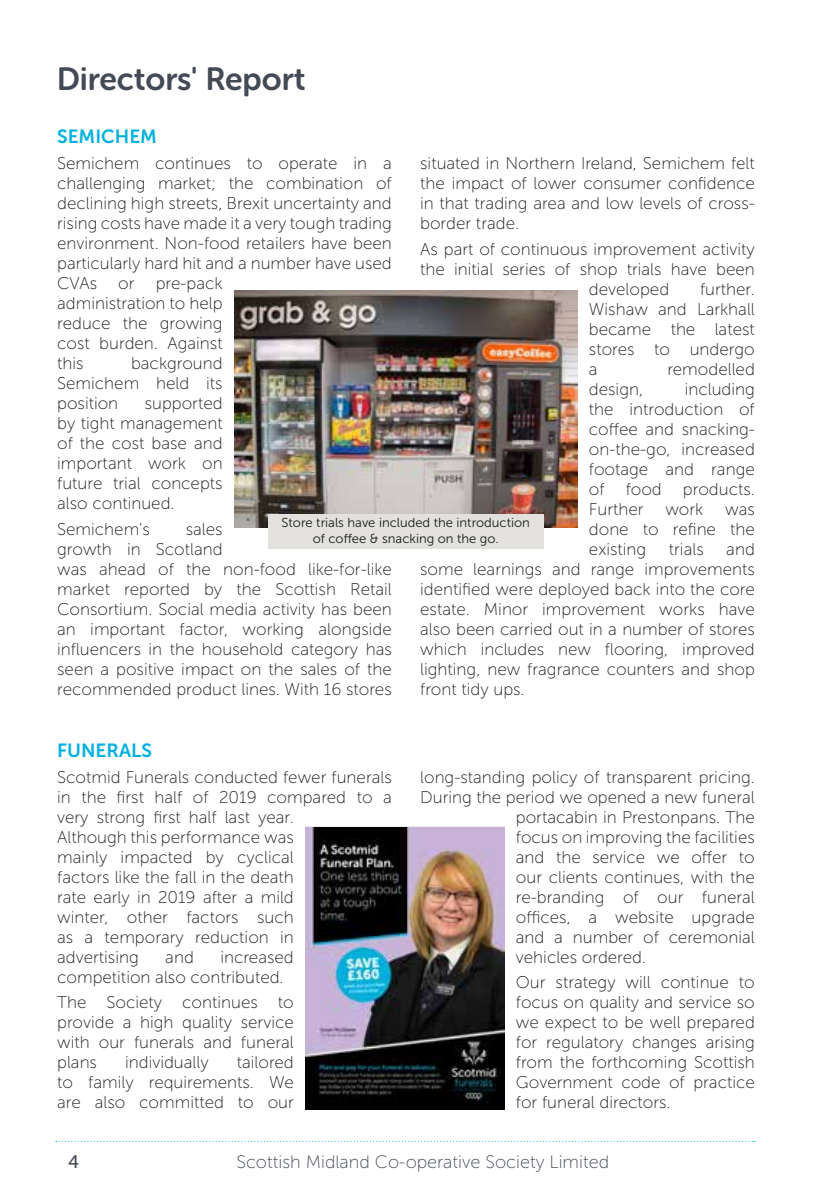
<style>
.page{position:relative;width:840px;height:1191px;background:#fff}
.page>*{position:absolute;margin:0;border:0;box-sizing:border-box;transform-origin:0 0}
.t1{font:32px "Museo Sans Rounded 700";color:#444a55}
.t2{font:19px "Museo Sans 700";color:#00b1dd}
.t3{font:18px "Museo Sans 100";color:#444a55}
.t4{font:18px "Museo Sans 500";color:#444a55}
.t5{font:17px/20px "Museo Sans 100";color:#1d1d1b;text-align:justify}
.t6{font:13px/16px "Museo Sans 300";color:#1d1d1b;text-align:center}
</style>
<div class="page">
<svg style="left:56px;top:1140px;width:697px;height:1px"></svg>
<img style="left:234px;top:291px;width:343px;height:236px">
<img style="left:305px;top:827px;width:199px;height:282px">
<div style="left:268px;top:514px;width:275px;height:35px;background:#e2e1dd"></div>
<h1 class="t1" style="left:57px;top:61px;width:250px">Directors' Report</h1>
<p class="t2" style="left:57px;top:126px;width:101px">SEMICHEM</p>
<p class="t5" style="left:57px;top:153px;width:336px;text-align:left">Semichem continues to operate in a challenging market; the combination of declining high streets, Brexit uncertainty and rising costs have made it a very tough trading environment. Non-food retailers have been particularly hard hit and a number have used<br>CVAs or pre-pack<br>administration to help<br>reduce the growing<br>cost burden. Against<br>this</p>
<p class="t5" style="left:420px;top:153px;width:336px">situated in Northern Ireland, Semichem felt the impact of lower consumer confidence in that trading area and low levels of cross&shy;border trade.</p>
<p class="t5" style="left:420px;top:239px;width:336px">As part of continuous improvement activity</p>
<p class="t5" style="left:420px;top:259px;width:336px">the initial series of shop trials have been</p>
<p class="t5" style="left:588px;top:279px;width:82px">developed</p>
<p class="t5" style="left:588px;top:279px;width:167px;text-indent:111px">further.<br>Wishaw and Larkhall became the latest stores to undergo a</p>
<p class="t5" style="left:57px;top:353px;width:167px;text-indent:74px">background Semichem held its position</p>
<p class="t5" style="left:667px;top:359px;width:89px">remodelled</p>
<p class="t5" style="left:588px;top:379px;width:167px;text-indent:96px">including the introduction of coffee and snacking&shy;on-the-go, increased footage and range of food products.<br>Further</p>
<p class="t5" style="left:588px;top:379px;width:56px">design,</p>
<p class="t5" style="left:57px;top:393px;width:167px;text-indent:87px">supported by tight management of the cost base and important work on future trial concepts also continued.</p>
<p class="t5" style="left:57px;top:519px;width:94px">Semichem's</p>
<p class="t5" style="left:665px;top:499px;width:39px">work</p>
<p class="t5" style="left:588px;top:499px;width:167px;text-indent:136px">was done to refine the existing</p>
<p class="t6" style="left:281px;top:514px;width:250px">Store trials have included the introduction of coffee &amp; snacking on the go.</p>
<p class="t5" style="left:57px;top:519px;width:336px;text-align:left;text-indent:128px">sales<br>growth in Scotland<br>was ahead of the non-food like-for-like market reported by the Scottish Retail Consortium. Social media activity has been an important factor, working alongside influencers in the household category has seen a positive impact on the sales of the recommended product lines. With 16 stores</p>
<p class="t5" style="left:420px;top:539px;width:336px;text-indent:306px">and some learnings and range improvements identified were deployed back into the core estate. Minor improvement works have also been carried out in a number of stores which includes new flooring, improved lighting, new fragrance counters and shop front tidy ups.</p>
<p class="t5" style="left:668px;top:539px;width:36px">trials</p>
<p class="t2" style="left:57px;top:740px;width:96px">FUNERALS</p>
<p class="t5" style="left:57px;top:767px;width:336px;text-align:left">Scotmid Funerals conducted fewer funerals in the first half of 2019 compared to a very strong first half last year.<br>Although this performance was<br>mainly impacted by cyclical<br>factors like the fall in the death<br>rate early in 2019 after a mild<br>winter, other factors such<br>as a temporary reduction in<br>advertising</p>
<p class="t5" style="left:57px;top:947px;width:238px;text-indent:163px">increased competition also contributed.</p>
<p class="t5" style="left:57px;top:992px;width:238px">The Society continues to provide a high quality service with our funerals and funeral plans</p>
<p class="t5" style="left:165px;top:947px;width:30px">and</p>
<p class="t5" style="left:57px;top:1052px;width:238px;text-indent:179px">tailored to family requirements. We are also committed to our</p>
<p class="t5" style="left:125px;top:1052px;width:85px">individually</p>
<p class="t5" style="left:420px;top:767px;width:336px">long-standing policy of transparent pricing.</p>
<p class="t5" style="left:420px;top:787px;width:336px">During the period we opened a new funeral</p>
<p class="t5" style="left:515px;top:807px;width:240px">portacabin in Prestonpans. The</p>
<p class="t5" style="left:515px;top:827px;width:240px">focus on improving the facilities</p>
<p class="t5" style="left:515px;top:847px;width:240px">and the service we offer to</p>
<p class="t5" style="left:515px;top:867px;width:240px">our clients continues, with the</p>
<p class="t5" style="left:515px;top:887px;width:240px">re-branding of our funeral</p>
<p class="t5" style="left:515px;top:907px;width:240px">offices, a website upgrade</p>
<p class="t5" style="left:515px;top:927px;width:240px">and a number of ceremonial</p>
<p class="t5" style="left:515px;top:947px;width:132px">vehicles ordered.</p>
<p class="t5" style="left:515px;top:972px;width:240px">Our strategy will continue to focus on quality and service so we expect to be well prepared for regulatory changes arising from the forthcoming Scottish Government code of practice for funeral directors.</p>
<p class="t4" style="left:68px;top:1151px;width:12px">4</p>
<p class="t3" style="left:236px;top:1152px;width:374px">Scottish Midland Co-operative Society Limited</p>
</div>
